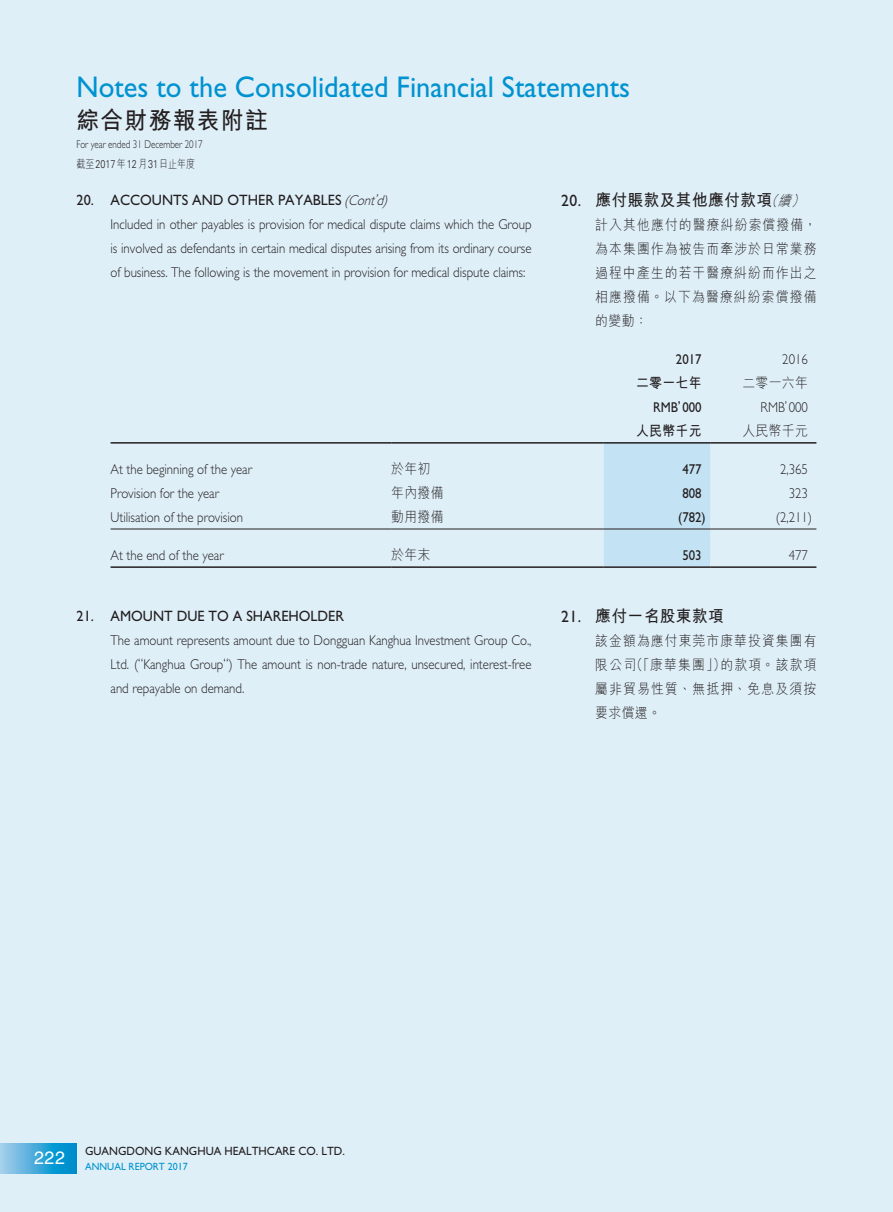
<style>
.page{position:relative;width:893px;height:1212px;background:#fff}
.page>*{position:absolute;margin:0;border:0;box-sizing:border-box;transform-origin:0 0}
.t1{font:30px "Gill Sans Std";color:#0093d0;scale:.95 1}
.t2{font:700 24px "M Hei HK";letter-spacing:.055em;color:#231f20;scale:.95 1}
.t3{font:18px "Helvetica LT Std";color:#fff}
._8__標題_C{font:700 16.5px "M Hei HK";letter-spacing:.03em;color:#231f20;scale:.95 1}
._3__標題{font:15px "Gill Sans Std";color:#231f20;scale:.95 1}
._1__內文{font:300 14.25px/24px "Gill Sans Std";color:#231f20;text-align:justify;scale:.9 1}
._6__內文-C{font:300 14.25px/24px "M Hei HK";letter-spacing:.085em;color:#231f20;text-align:justify;scale:.9 1}
._1__內文-2{font:14.25px "Gill Sans Std";color:#231f20;scale:.9 1}
._6__內文-C-2{font:700 14.25px "M Hei HK";letter-spacing:.03em;color:#231f20;scale:.9 1}
.t4{font:12px "Gill Sans Std";color:#231f20;scale:.95 1}
.t5{font:300 11.25px "Gill Sans Std";color:#231f20;scale:.8 1}
.t6{font:300 11.25px "M Hei HK";color:#231f20;scale:.8 1}
.t7{font:10.5px "Gill Sans Std";color:#0093d0;scale:.95 1}
.s1{font-family:"Univers LT Std"}
.s2{font-weight:300;font-style:italic;font-size:14.25px}
.s3{font-family:"Gill Sans Std";font-weight:400}
</style>
<div class="page">
<div style="left:0;top:0;width:892px;height:1212px;background:#dfeff8"></div>
<svg style="left:0;top:1144px;width:77px;height:30px;background:#40a9da"></svg>
<div style="left:604px;top:444px;width:106px;height:122px;background:#c3e2f3"></div>
<hr style="left:111px;top:442px;width:280px;height:2px;background:#231f20">
<hr style="left:391px;top:442px;width:213px;height:2px;background:#231f20">
<hr style="left:604px;top:442px;width:106px;height:2px;background:#231f20">
<hr style="left:710px;top:442px;width:106px;height:2px;background:#231f20">
<hr style="left:111px;top:529px;width:280px;height:1px;background:#231f20">
<hr style="left:391px;top:529px;width:213px;height:1px;background:#231f20">
<hr style="left:604px;top:529px;width:106px;height:1px;background:#231f20">
<hr style="left:710px;top:529px;width:106px;height:1px;background:#231f20">
<hr style="left:111px;top:566px;width:280px;height:2px;background:#231f20">
<hr style="left:391px;top:566px;width:213px;height:2px;background:#231f20">
<hr style="left:604px;top:566px;width:106px;height:2px;background:#231f20">
<hr style="left:710px;top:566px;width:106px;height:2px;background:#231f20">
<h1 class="t1" style="left:76px;top:70px;width:584px">Notes to the Consolidated Financial Statements</h1>
<h2 class="t2" style="left:76px;top:102px;width:203px">綜合財務報表附註</h2>
<p class="t5" style="left:76px;top:138px;width:159px">For year ended 31 December 2017</p>
<p class="t6" style="left:76px;top:158px;width:150px">截至<span class="s1">2017</span>年<span class="s1">12</span>月<span class="s1">31</span>日止年度</p>
<p class="_3__標題" style="left:77px;top:191px;width:333px">20. ACCOUNTS AND OTHER PAYABLES <span class="s2">(Cont’d)</span></p>
<p class="_1__內文" style="left:111px;top:212px;width:469px">Included in other payables is provision for medical dispute claims which the Group is involved as defendants in certain medical disputes arising from its ordinary course of business. The following is the movement in provision for medical dispute claims:</p>
<p class="_8__標題_C" style="left:561px;top:188px;width:261px"><span class="s3">20.</span> 應付賬款及其他應付款項<span class="s2">（續）</span></p>
<p class="_6__內文-C" style="left:595px;top:213px;width:247px">計入其他應付的醫療糾紛索償撥備，為本集團作為被告而牽涉於日常業務過程中產生的若干醫療糾紛而作出之相應撥備。以下為醫療糾紛索償撥備的變動：</p>
<p class="_1__內文-2" style="left:676px;top:351px;width:30px">2017</p>
<p class="_1__內文" style="left:782px;top:347px;width:30px">2016</p>
<p class="_6__內文-C-2" style="left:636px;top:372px;width:74px">二零一七年</p>
<p class="_6__內文-C" style="left:742px;top:370px;width:74px">二零一六年</p>
<p class="_1__內文-2" style="left:653px;top:399px;width:56px">RMB’000</p>
<p class="_1__內文" style="left:761px;top:395px;width:54px">RMB’000</p>
<p class="_6__內文-C-2" style="left:636px;top:420px;width:74px">人民幣千元</p>
<p class="_6__內文-C" style="left:742px;top:418px;width:74px">人民幣千元</p>
<p class="_1__內文" style="left:111px;top:458px;width:159px">At the beginning of the year</p>
<p class="_6__內文-C" style="left:391px;top:457px;width:45px">於年初</p>
<p class="_1__內文-2" style="left:682px;top:461px;width:23px">477</p>
<p class="_1__內文" style="left:780px;top:458px;width:33px">2,365</p>
<p class="_1__內文" style="left:111px;top:482px;width:122px">Provision for the year</p>
<p class="_6__內文-C" style="left:391px;top:481px;width:60px">年內撥備</p>
<p class="_1__內文-2" style="left:682px;top:485px;width:23px">808</p>
<p class="_1__內文" style="left:789px;top:482px;width:23px">323</p>
<p class="_1__內文" style="left:111px;top:506px;width:149px">Utilisation of the provision</p>
<p class="_6__內文-C" style="left:391px;top:505px;width:60px">動用撥備</p>
<p class="_1__內文-2" style="left:678px;top:509px;width:32px">(782)</p>
<p class="_1__內文" style="left:776px;top:506px;width:42px">(2,211)</p>
<p class="_1__內文" style="left:111px;top:543px;width:127px">At the end of the year</p>
<p class="_6__內文-C" style="left:391px;top:543px;width:45px">於年末</p>
<p class="_1__內文-2" style="left:682px;top:547px;width:23px">503</p>
<p class="_1__內文" style="left:789px;top:543px;width:23px">477</p>
<p class="_3__標題" style="left:77px;top:607px;width:283px">21. AMOUNT DUE TO A SHAREHOLDER</p>
<p class="_1__內文" style="left:111px;top:628px;width:469px">The amount represents amount due to Dongguan Kanghua Investment Group Co., Ltd. (“Kanghua Group“) The amount is non-trade nature, unsecured, interest-free and repayable on demand.</p>
<p class="_8__標題_C" style="left:561px;top:604px;width:173px"><span class="s3">21.</span> 應付一名股東款項</p>
<p class="_6__內文-C" style="left:595px;top:628px;width:247px">該金額為應付東莞市康華投資集團有限公司（「康華集團」）的款項。該款項屬非貿易性質、無抵押、免息及須按要求償還。</p>
<p class="t3" style="left:34px;top:1147px;width:33px">222</p>
<p class="t4" style="left:85px;top:1144px;width:275px">GUANGDONG KANGHUA HEALTHCARE CO. LTD.</p>
<p class="t7" style="left:85px;top:1161px;width:110px">ANNUAL REPORT 2017</p>
</div>
